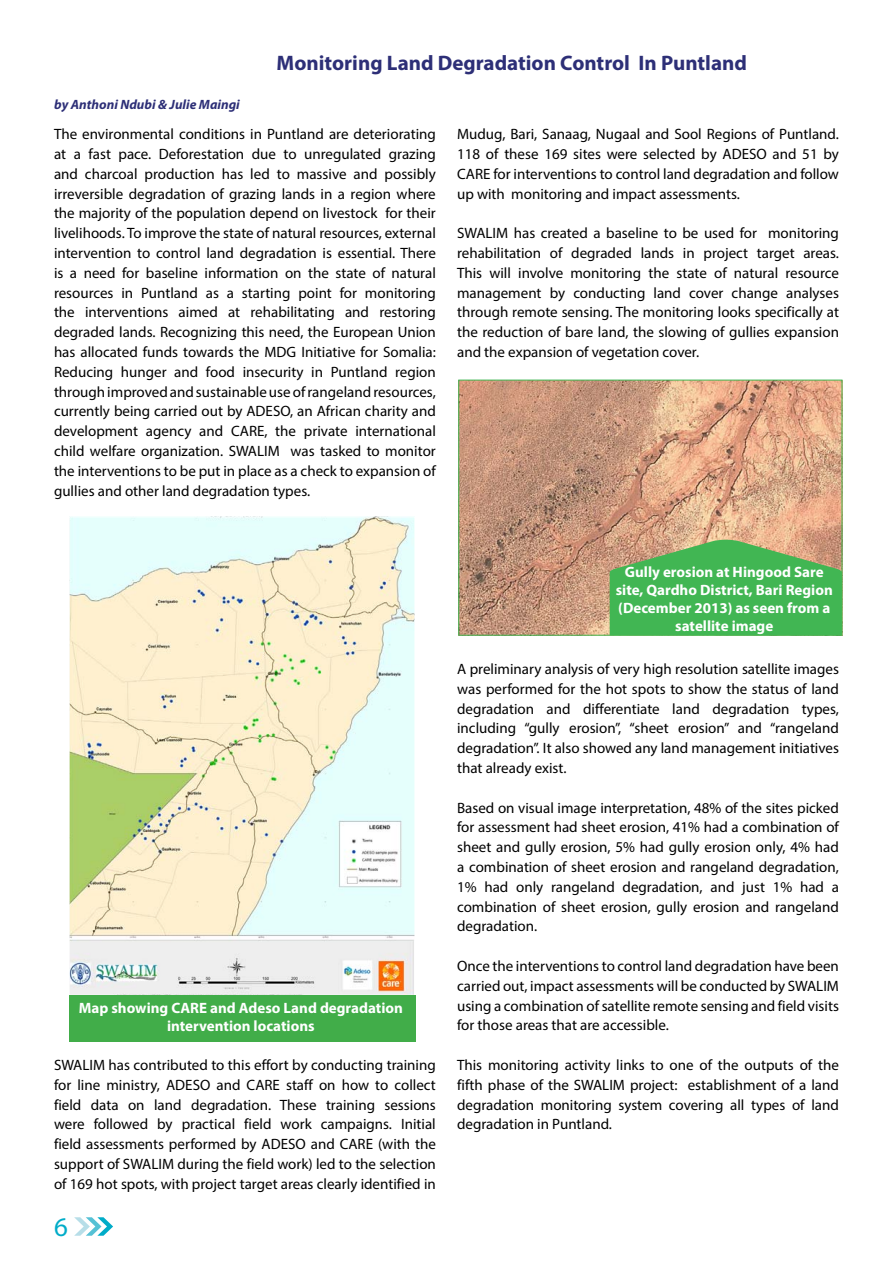
<style>
.page{position:relative;width:893px;height:1263px;background:#fff}
.page>*{position:absolute;margin:0;border:0;box-sizing:border-box;transform-origin:0 0}
.t1{font:27px "Myriad Pro";color:#00acc8}
.t2{font:700 21px "Myriad Pro";color:#2d2f77}
.t3{font:15px/19.8px "Myriad Pro";color:#000;text-align:justify}
.t4{font:700 15px/18px "Myriad Pro";color:#fff;text-align:center}
.t5{font:italic 700 13.5px "Myriad Pro";color:#2d2f77}
</style>
<div class="page">
<svg style="left:74px;top:1217px;width:39px;height:19px"></svg>
<img style="left:461px;top:382px;width:379px;height:251px">
<img style="left:71px;top:519px;width:342px;height:474px">
<div style="left:69px;top:995px;width:346px;height:47px;background:#41ad49"></div>
<svg style="left:610px;top:540px;width:232px;height:95px;background:#56b259"></svg>
<p class="t5" style="left:54px;top:95px;width:187px">by Anthoni Ndubi &amp; Julie Maingi</p>
<h2 class="t2" style="left:277px;top:49px;width:472px">Monitoring Land Degradation Control In Puntland</h2>
<p class="t3" style="left:54px;top:124px;width:383px">The environmental conditions in Puntland are deteriorating at a fast pace. Deforestation due to unregulated grazing and charcoal production has led to massive and possibly irreversible degradation of grazing lands in a region where the majority of the population depend on livestock for their livelihoods. To improve the state of natural resources, external intervention to control land degradation is essential. There is a need for baseline information on the state of natural resources in Puntland as a starting point for monitoring the interventions aimed at rehabilitating and restoring degraded lands. Recognizing this need, the European Union has allocated funds towards the MDG Initiative for Somalia:<br>Reducing hunger and food insecurity in Puntland region through improved and sustainable use of rangeland resources, currently being carried out by ADESO, an African charity and development agency and CARE, the private international child welfare organization. SWALIM was tasked to monitor the interventions to be put in place as a check to expansion of gullies and other land degradation types.</p>
<p class="t3" style="left:457px;top:124px;width:383px">Mudug, Bari, Sanaag, Nugaal and Sool Regions of Puntland.<br>118 of these 169 sites were selected by ADESO and 51 by CARE for interventions to control land degradation and follow up with monitoring and impact assessments.</p>
<p class="t3" style="left:457px;top:223px;width:383px">SWALIM has created a baseline to be used for monitoring rehabilitation of degraded lands in project target areas.<br>This will involve monitoring the state of natural resource management by conducting land cover change analyses through remote sensing. The monitoring looks specifically at the reduction of bare land, the slowing of gullies expansion and the expansion of vegetation cover.</p>
<p class="t4" style="left:79px;top:999px;width:326px">Map showing CARE and Adeso Land degradation intervention locations</p>
<p class="t3" style="left:54px;top:1055px;width:383px">SWALIM has contributed to this effort by conducting training for line ministry, ADESO and CARE staff on how to collect field data on land degradation. These training sessions were followed by practical field work campaigns. Initial field assessments performed by ADESO and CARE (with the support of SWALIM during the field work) led to the selection of 169 hot spots, with project target areas clearly identified in</p>
<h1 class="t1" style="left:54px;top:1210px;width:15px">6</h1>
<p class="t4" style="left:616px;top:563px;width:219px">Gully erosion at Hingood Sare site, Qardho District, Bari Region (December 2013) as seen from a satellite image</p>
<p class="t3" style="left:457px;top:659px;width:383px">A preliminary analysis of very high resolution satellite images was performed for the hot spots to show the status of land degradation and differentiate land degradation types, including “gully erosion”, “sheet erosion” and “rangeland degradation”. It also showed any land management initiatives that already exist.</p>
<p class="t3" style="left:457px;top:797px;width:383px">Based on visual image interpretation, 48% of the sites picked for assessment had sheet erosion, 41% had a combination of sheet and gully erosion, 5% had gully erosion only, 4% had a combination of sheet erosion and rangeland degradation, 1% had only rangeland degradation, and just 1% had a combination of sheet erosion, gully erosion and rangeland degradation.</p>
<p class="t3" style="left:457px;top:956px;width:383px">Once the interventions to control land degradation have been carried out, impact assessments will be conducted by SWALIM using a combination of satellite remote sensing and field visits for those areas that are accessible.</p>
<p class="t3" style="left:457px;top:1055px;width:383px">This monitoring activity links to one of the outputs of the fifth phase of the SWALIM project: establishment of a land degradation monitoring system covering all types of land degradation in Puntland.</p>
</div>
